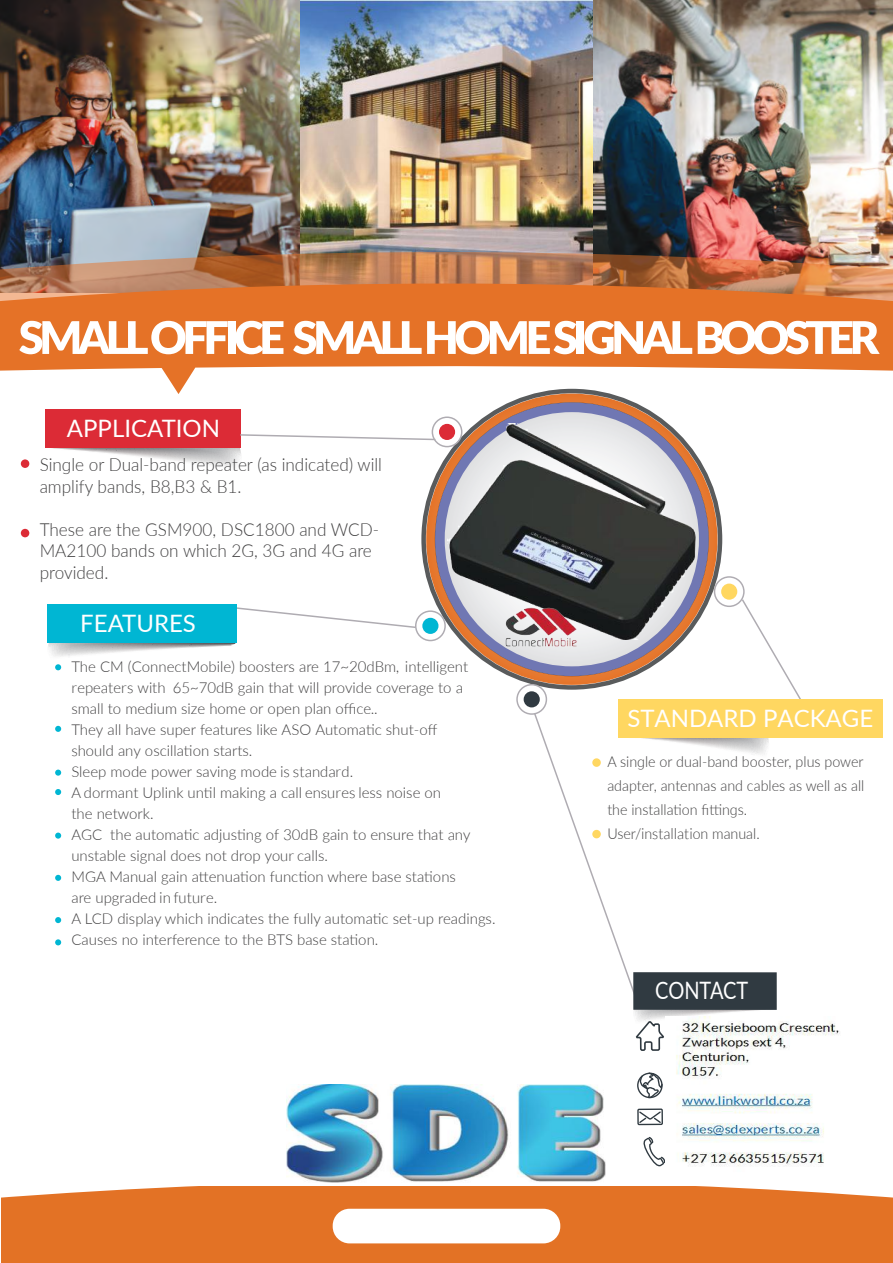
<style>
.page{position:relative;width:893px;height:1263px;background:#fff}
.page>*{position:absolute;margin:0;border:0;box-sizing:border-box;transform-origin:0 0}
.t1{font:24px "Lato";color:#fff}
.t2{font:24px "Lato";color:#fff;scale:.83 1}
.t3{font:300 18px/21.6px "Lato";color:#424142;scale:.95 1}
.t4{font:300 15px/21px "Lato";color:#424142}
.t5{font:300 15px/24px "Lato";color:#424142;scale:.95 1}
.s1{font-style:inherit}
</style>
<div class="page">
<img style="left:299px;top:0;width:295px;height:252px">
<img style="left:0;top:0;width:299px;height:252px">
<img style="left:594px;top:0;width:299px;height:252px">
<img style="left:0;top:252px;width:893px;height:26px">
<svg style="left:0;top:278px;width:893px;height:116px;fill:#e57227"></svg>
<svg style="left:19px;top:321px;width:209px;height:33px"></svg>
<div style="left:228px;top:321px;width:7px;height:33px;background:#fff"></div>
<svg style="left:235px;top:321px;width:48px;height:33px"></svg>
<svg style="left:293px;top:321px;width:284px;height:33px"></svg>
<div style="left:577px;top:321px;width:7px;height:33px;background:#fff"></div>
<svg style="left:584px;top:321px;width:108px;height:33px"></svg>
<svg style="left:698px;top:321px;width:182px;height:33px"></svg>
<div style="left:1px;top:1187px;width:892px;height:76px;background:#e37225"></div>
<div style="left:333px;top:1209px;width:227px;height:34px;background:#fff;border-radius:17px"></div>
<svg style="left:440px;top:407px;width:264px;height:264px;background:#b5b8d0"></svg>
<div style="left:435px;top:402px;width:274px;height:274px;border:10px solid #303a91;border-radius:50%"></div>
<div style="left:426px;top:394px;width:291px;height:291px;border:9px solid #fff;border-radius:50%"></div>
<div style="left:47px;top:605px;width:190px;height:38px;background:#00b6d3"></div>
<svg style="left:48px;top:607px;width:369px;height:63px"></svg>
<svg style="left:55px;top:726px;width:6px;height:6px"></svg>
<svg style="left:55px;top:770px;width:6px;height:6px"></svg>
<svg style="left:55px;top:789px;width:6px;height:6px"></svg>
<div style="left:55px;top:832px;width:6px;height:7px;background:#00b6d3;border-radius:50%"></div>
<svg style="left:55px;top:875px;width:6px;height:6px"></svg>
<svg style="left:55px;top:917px;width:6px;height:6px"></svg>
<div style="left:415px;top:610px;width:31px;height:31px;border:1px solid #afacb2;border-radius:50%"></div>
<div style="left:422px;top:618px;width:16px;height:16px;background:#00b6d3;border-radius:50%"></div>
<div style="left:637px;top:1072px;width:26px;height:26px;border:1px solid #303a41;border-radius:50%"></div>
<svg style="left:639px;top:1072px;width:24px;height:27px"></svg>
<div style="left:637px;top:1108px;width:26px;height:17px;border:1px solid #303a41"></div>
<svg style="left:638px;top:1110px;width:24px;height:14px"></svg>
<svg style="left:643px;top:1137px;width:22px;height:30px"></svg>
<div style="left:516px;top:684px;width:31px;height:31px;border:1px solid #afacb2;border-radius:50%"></div>
<div style="left:524px;top:691px;width:16px;height:16px;background:#303a41;border-radius:50%"></div>
<img style="left:448px;top:423px;width:248px;height:217px">
<div style="left:46px;top:410px;width:195px;height:38px;background:#dc2b36"></div>
<div style="left:21px;top:459px;width:8px;height:9px;background:#dc2b36;border-radius:50%"></div>
<div style="left:21px;top:529px;width:8px;height:8px;background:#dc2b36;border-radius:50%"></div>
<svg style="left:52px;top:420px;width:385px;height:47px"></svg>
<div style="left:432px;top:416px;width:30px;height:31px;border:1px solid #afacb2;border-radius:50%"></div>
<div style="left:439px;top:424px;width:16px;height:16px;background:#dc2b36;border-radius:50%"></div>
<svg style="left:533px;top:598px;width:270px;height:453px"></svg>
<div style="left:618px;top:700px;width:264px;height:38px;background:#ffd761"></div>
<div style="left:592px;top:830px;width:9px;height:8px;background:#ffd761;border-radius:50%"></div>
<div style="left:592px;top:758px;width:9px;height:9px;background:#ffd761;border-radius:50%"></div>
<div style="left:714px;top:576px;width:31px;height:31px;border:1px solid #afacb2;border-radius:50%"></div>
<div style="left:721px;top:583px;width:16px;height:17px;background:#ffd761;border-radius:50%"></div>
<svg style="left:55px;top:939px;width:6px;height:6px"></svg>
<img style="left:500px;top:604px;width:79px;height:47px">
<img style="left:286px;top:1084px;width:319px;height:99px">
<img style="left:666px;top:1016px;width:174px;height:151px">
<h1 class="t1" style="left:67px;top:411px;width:155px">APPLICATION</h1>
<p class="t3" style="left:40px;top:453px;width:362px">Single or Dual-band repeater (as indicated) will amplify bands, B8,B3 &amp; B1.</p>
<p class="t3" style="left:40px;top:518px;width:359px">These are the GSM900, DSC1800 and WCD-<br>MA2100 bands on which 2G, 3G and 4G are provided.</p>
<h1 class="t1" style="left:80px;top:606px;width:117px">FEATURES</h1>
<p class="t4" style="left:71px;top:656px;width:426px">The CM (ConnectMobile) boosters are 17<span class="s1">~20</span>dBm<span class="s1">, i</span>ntelligent <span class="s1">repeaters</span> with <span class="s1">65~70</span>dB gain that will provide coverage to <span class="s1">a </span>small to medium size home or open plan office<span class="s1">.</span>.<br>They all have super features like ASO Automatic shut-off<br><span class="s1">should</span> any oscillation starts.<br>Sleep mode power saving mode <span class="s1">is standard</span>.<br><span class="s1">A d</span>ormant Uplink until making a call <span class="s1">ensures</span> less noise on<br>the network.<br>AGC the automatic adjusting of <span class="s1">3</span>0dB gain to ensure that <span class="s1">any </span>unstable signal does not drop <span class="s1">your</span> calls.<br>MGA Manual gain attenuation function where base stations<br>are upgraded <span class="s1">in future</span>.<br>A LCD display which indicates the fully automatic set-up readings.<br>Causes no interference to the BTS base station.</p>
<h1 class="t1" style="left:627px;top:701px;width:247px">STANDARD PACKAGE</h1>
<p class="t5" style="left:607px;top:749px;width:272px">A single or dual-band booster, plus power adapter, antennas and cables as well as all the installation fittings.<br>User<span class="s1">/installation</span> manual.</p>
<h1 class="t2" style="left:655px;top:973px;width:114px">CONTACT</h1>
</div>
